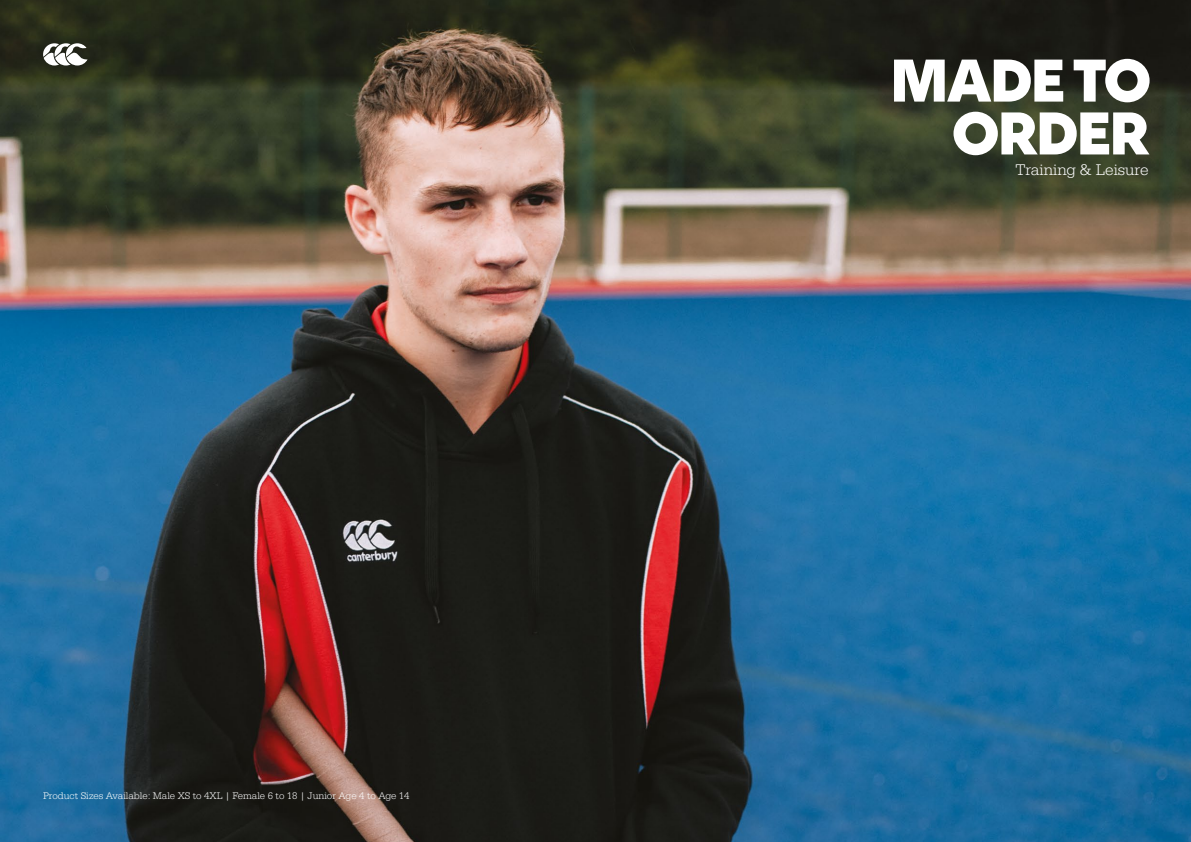
<style>
.page{position:relative;width:1191px;height:842px;background:#fff}
.page>*{position:absolute;margin:0;border:0;box-sizing:border-box;transform-origin:0 0}
.t1{font:900 60px/52.9px "Rig Sans";letter-spacing:-.05em;color:#fff;text-align:right}
.t2{font:300 16px "Serifa";color:#fff}
.t3{font:300 10px "Serifa";color:#fff}
</style>
<div class="page">
<img style="left:0;top:0;width:1191px;height:842px">
<svg style="left:43px;top:43px;width:45px;height:23px"></svg>
<p class="t3" style="left:43px;top:790px;width:368px">Product Sizes Available: Male XS to 4XL | Female 6 to 18 | Junior Age 4 to Age 14</p>
<h1 class="t1" style="left:889px;top:54px;width:264px">MADE TO<br>ORDER</h1>
<h2 class="t2" style="left:1015px;top:161px;width:135px">Training &amp; Leisure</h2>
</div>
